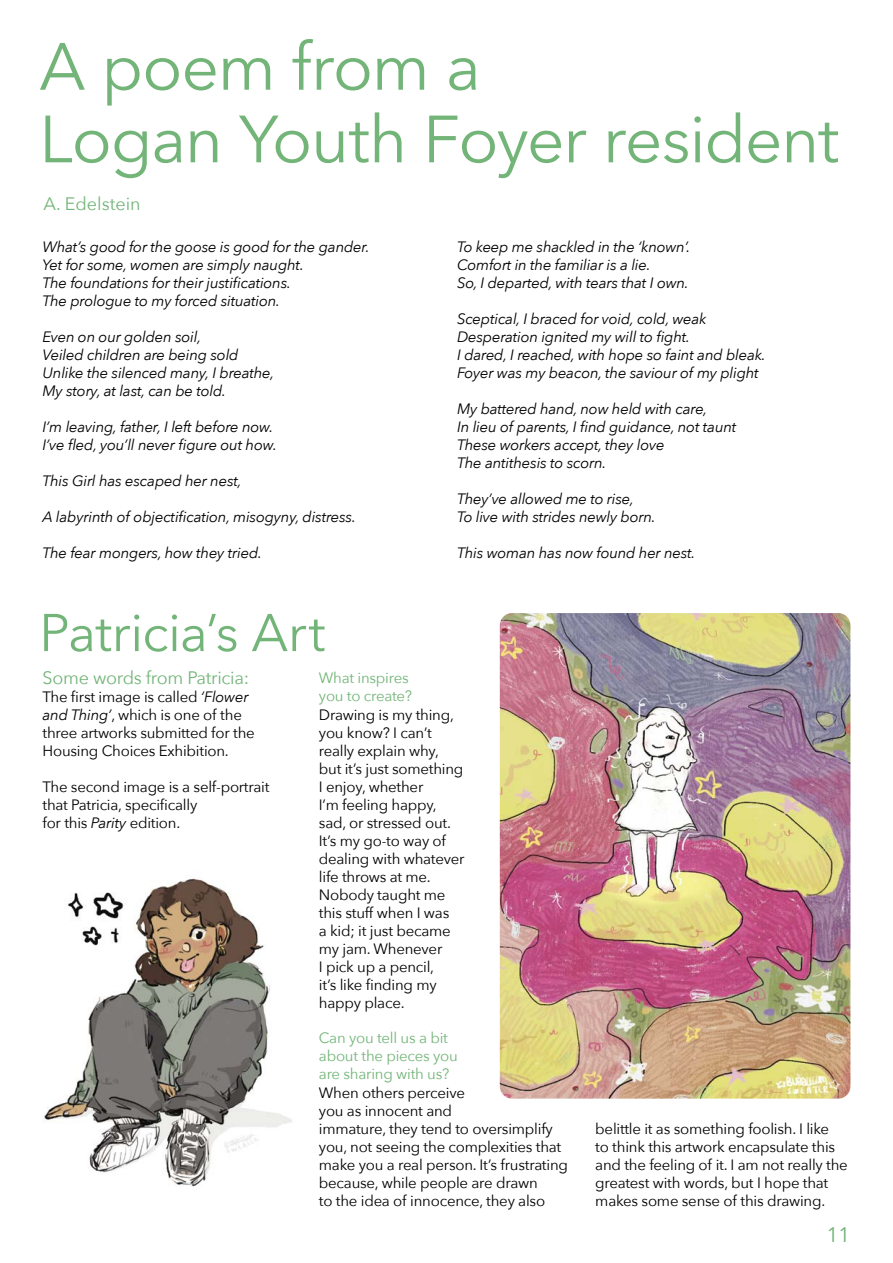
<style>
.page{position:relative;width:893px;height:1263px;background:#fff}
.page>*{position:absolute;margin:0;border:0;box-sizing:border-box;transform-origin:0 0}
.t1{font:66px/72.6px "Avenir Next";letter-spacing:-.02em;color:#73b578}
.t2{font:52.5px "Avenir Next";letter-spacing:-.01em;color:#73b578}
.t3{font:21px "Avenir Next";color:#73b578}
.t4{font:18px "Avenir Next";letter-spacing:-.015em;color:#73b578}
.t5{font:italic 15px/18px "Avenir Next";letter-spacing:-.015em;color:#000}
.t6{font:15px/18px "Avenir Next";letter-spacing:-.015em;color:#000}
.t7{font:15px/18px "Avenir Next";letter-spacing:-.015em;color:#73b578}
.s1{font-style:italic}
</style>
<div class="page">
<img style="left:43px;top:878px;width:249px;height:309px">
<img style="left:500px;top:613px;width:350px;height:485px">
<h1 class="t1" style="left:39px;top:28px;width:801px">A poem from a<br>Logan Youth Foyer resident</h1>
<p class="t4" style="left:44px;top:188px;width:99px">A. Edelstein</p>
<p class="t5" style="left:43px;top:237px;width:329px">What’s good for the goose is good for the gander.<br>Yet for some, women are simply naught.<br>The foundations for their justifications.<br>The prologue to my forced situation.</p>
<p class="t5" style="left:43px;top:327px;width:233px">Even on our golden soil,<br>Veiled children are being sold<br>Unlike the silenced many, I breathe,<br>My story, at last, can be told.</p>
<p class="t5" style="left:43px;top:417px;width:236px">I’m leaving, father, I left before now.<br>I’ve fled, you’ll never figure out how.</p>
<p class="t5" style="left:43px;top:471px;width:201px">This Girl has escaped her nest,</p>
<p class="t5" style="left:43px;top:507px;width:315px">A labyrinth of objectification, misogyny, distress.</p>
<p class="t5" style="left:43px;top:543px;width:221px">The fear mongers, how they tried.</p>
<h2 class="t2" style="left:39px;top:588px;width:288px">Patricia’s Art</h2>
<p class="t5" style="left:457px;top:237px;width:235px">To keep me shackled in the ‘known’.<br>Comfort in the familiar is a lie.<br>So, I departed, with tears that I own.</p>
<p class="t5" style="left:457px;top:309px;width:310px">Sceptical, I braced for void, cold, weak Desperation ignited my will to fight.<br>I dared, I reached, with hope so faint and bleak.<br>Foyer was my beacon, the saviour of my plight</p>
<p class="t5" style="left:457px;top:399px;width:281px">My battered hand, now held with care,<br>In lieu of parents, I find guidance, not taunt These workers accept, they love<br>The antithesis to scorn.</p>
<p class="t5" style="left:457px;top:489px;width:200px">They’ve allowed me to rise,<br>To live with strides newly born.</p>
<p class="t5" style="left:457px;top:543px;width:240px">This woman has now found her nest.</p>
<p class="t4" style="left:43px;top:663px;width:208px">Some words from Patricia:</p>
<p class="t6" style="left:43px;top:687px;width:214px">The first image is called <span class="s1">‘Flower and Thing’</span>, which is one of the three artworks submitted for the<br>Housing Choices Exhibition.</p>
<p class="t6" style="left:43px;top:777px;width:229px">The second image is a self‑portrait that Patricia, specifically<br>for this <span class="s1">Parity</span> edition.</p>
<p class="t7" style="left:319px;top:668px;width:95px">What inspires you to create?</p>
<p class="t6" style="left:319px;top:705px;width:147px">Drawing is my thing, you know? I can’t really explain why, but it’s just something<br>I enjoy, whether<br>I’m feeling happy, sad, or stressed out.<br>It’s my go‑to way of dealing with whatever life throws at me.<br>Nobody taught me this stuff when I was<br>a kid; it just became my jam. Whenever<br>I pick up a pencil,<br>it’s like finding my happy place.</p>
<p class="t7" style="left:319px;top:1028px;width:141px">Can you tell us a bit about the pieces you are sharing with us?</p>
<p class="t6" style="left:319px;top:1083px;width:251px">When others perceive<br>you as innocent and<br>immature, they tend to oversimplify you, not seeing the complexities that make you a real person. It’s frustrating because, while people are drawn<br>to the idea of innocence, they also</p>
<p class="t6" style="left:595px;top:1119px;width:254px">belittle it as something foolish. I like<br>to think this artwork encapsulate this and the feeling of it. I am not really the greatest with words, but I hope that makes some sense of this drawing.</p>
<h3 class="t3" style="left:826px;top:1217px;width:25px">11</h3>
</div>
